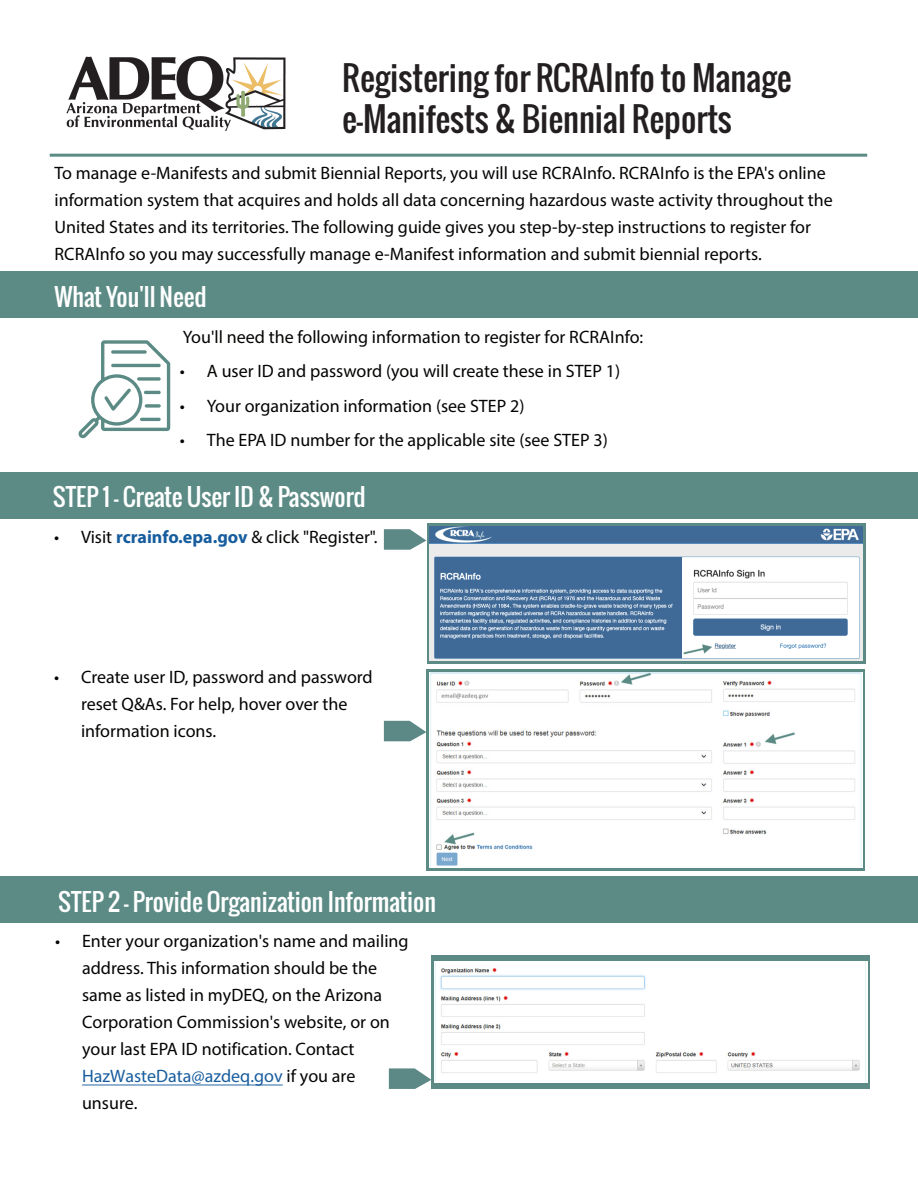
<style>
.page{position:relative;width:918px;height:1188px;background:#fff}
.page>*{position:absolute;margin:0;border:0;box-sizing:border-box;transform-origin:0 0}
.t1{font:33px/40.5px "Oswald";color:#231f20}
.t2{font:24px "Oswald";color:#fff}
.t3{font:18px/27px "Myriad Pro";color:#040503}
.s1{font-weight:700;color:#175d9e}
.s2{color:#175d9e}
</style>
<div class="page">
<div style="left:431px;top:955px;width:438px;height:134px;background:#5c8b85"></div>
<svg style="left:426px;top:669px;width:438px;height:202px;background:#719b96"></svg>
<div style="left:427px;top:523px;width:438px;height:141px;background:linear-gradient(to right,#5c8b85,#5c8b85)"></div>
<div style="left:0;top:272px;width:918px;height:46px;background:#5c8b85"></div>
<svg style="left:78px;top:340px;width:92px;height:98px"></svg>
<img style="left:66px;top:56px;width:220px;height:75px">
<hr style="left:50px;top:154px;width:817px;height:3px;background:#5c8a85">
<div style="left:0;top:472px;width:918px;height:46px;background:#5c8b85"></div>
<img style="left:429px;top:526px;width:433px;height:134px">
<img style="left:429px;top:673px;width:433px;height:195px">
<div style="left:0;top:877px;width:918px;height:46px;background:#5c8b85"></div>
<img style="left:434px;top:961px;width:433px;height:122px">
<svg style="left:384px;top:529px;width:42px;height:21px"></svg>
<svg style="left:384px;top:721px;width:42px;height:20px"></svg>
<svg style="left:389px;top:1068px;width:42px;height:21px"></svg>
<hr style="left:82px;top:1085px;width:201px;height:1px;background:#175d9e">
<p class="t1" style="left:342px;top:57px;width:451px">Registering for RCRAInfo to Manage e-Manifests &amp; Biennial Reports</p>
<p class="t3" style="left:55px;top:159px;width:780px">To manage e-Manifests and submit Biennial Reports, you will use RCRAInfo. RCRAInfo is the EPA's online information system that acquires and holds all data concerning hazardous waste activity throughout the United States and its territories. The following guide gives you step-by-step instructions to register for RCRAInfo so you may successfully manage e-Manifest information and submit biennial reports.</p>
<p class="t2" style="left:55px;top:279px;width:154px">What You'll Need</p>
<p class="t3" style="left:183px;top:323px;width:462px">You'll need the following information to register for RCRAInfo:</p>
<p class="t3" style="left:180px;top:358px;width:442px">• A user ID and password (you will create these in STEP 1)</p>
<p class="t3" style="left:180px;top:392px;width:346px">• Your organization information (see STEP 2)</p>
<p class="t3" style="left:180px;top:427px;width:429px">• The EPA ID number for the applicable site (see STEP 3)</p>
<p class="t2" style="left:53px;top:479px;width:314px">STEP 1 - Create User ID &amp; Password</p>
<p class="t3" style="left:54px;top:523px;width:325px">• Visit <span class="s1">rcrainfo.epa.gov</span> &amp; click "Register".</p>
<p class="t3" style="left:81px;top:663px;width:293px;text-indent:-27px">• Create user ID, password and password reset Q&amp;As. For help, hover over the information icons.</p>
<p class="t2" style="left:58px;top:884px;width:379px">STEP 2 - Provide Organization Information</p>
<p class="t3" style="left:82px;top:928px;width:328px;text-indent:-27px">• Enter your organization's name and mailing address. This information should be the same as listed in myDEQ, on the Arizona Corporation Commission's website, or on your last EPA ID notification. Contact <span class="s2">HazWasteData@azdeq.gov</span> if you are unsure.</p>
</div>
